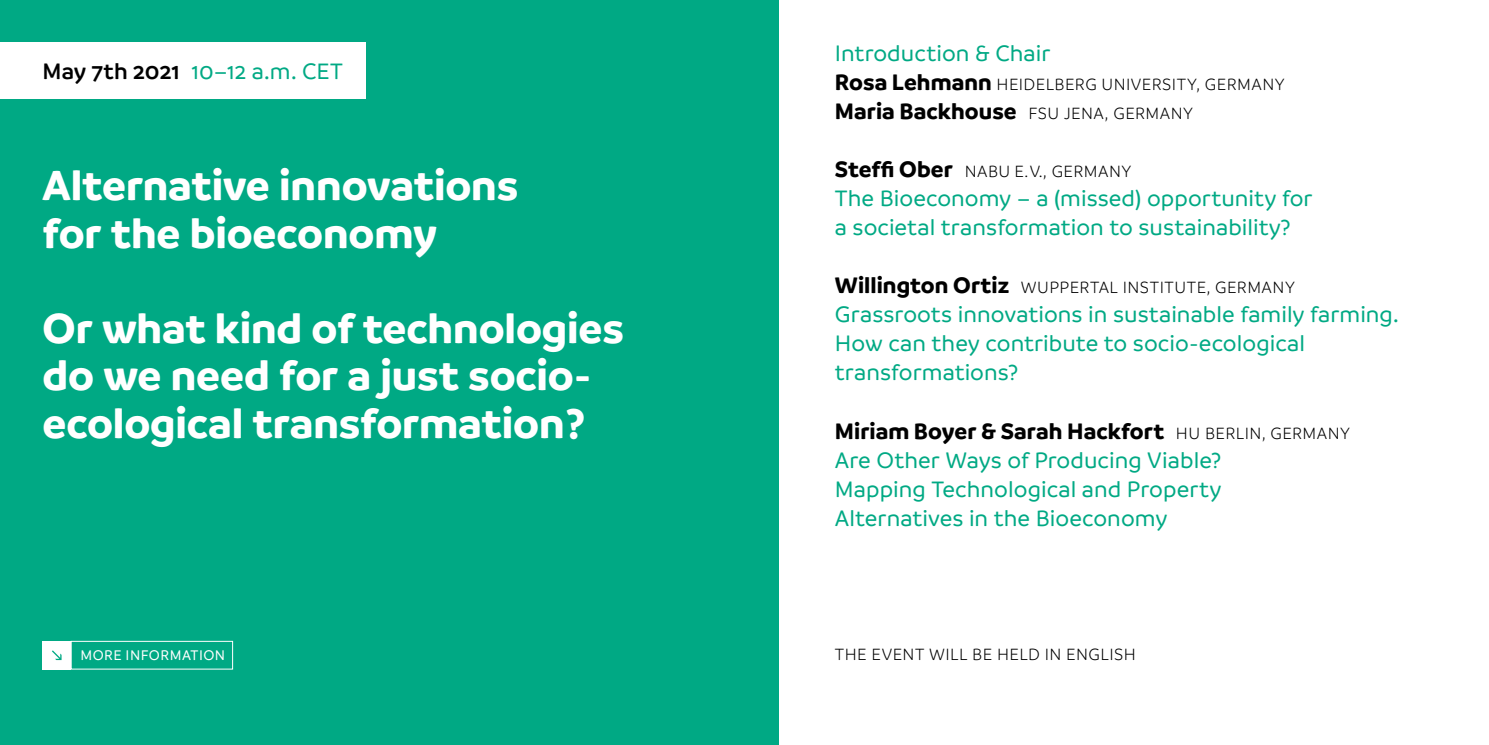
<style>
.page{position:relative;width:1489px;height:745px;background:#fff}
.page>*{position:absolute;margin:0;border:0;box-sizing:border-box;transform-origin:0 0}
.Veranstaltungstitel{font:700 45px/47.5px "Branding";color:#fff}
.Erläuterung{font:500 24px "Branding";letter-spacing:.005em;color:#00a984}
.Name{font:500 24px "Branding";letter-spacing:.005em;color:#00a984}
.Name-2{font:700 24px "Branding";letter-spacing:.005em;color:#000}
.Veranstaltungstitel-2{font:500 24px "Branding";letter-spacing:.005em;color:#00a984}
.Name-3{font:300 17.5px "Branding";letter-spacing:.03em;color:#000}
.Erläuterung-2{font:300 17.5px "Branding";letter-spacing:.025em;color:#000}
.Erläuterung-3{font:500 15px "Branding";letter-spacing:.03em;color:#fff}
.s1{font-weight:600;color:#000}
.s2{font-weight:700;font-size:24px}
.s3{font-weight:300;font-size:17.5px}
</style>
<div class="page">
<div style="left:0;top:0;width:778px;height:744px;background:#00a984"></div>
<div style="left:0;top:43px;width:365px;height:56px;background:#fff"></div>
<div style="left:71px;top:640px;width:162px;height:29px;background:#00a984;border:1px solid #fff"></div>
<div style="left:43px;top:640px;width:28px;height:29px;background:#fff"></div>
<svg style="left:52px;top:650px;width:10px;height:9px"></svg>
<p class="Erläuterung" style="left:43px;top:59px;width:302px"><span class="s1">May 7th 2021</span> 10–12 a.m. CET</p>
<p class="Veranstaltungstitel" style="left:43px;top:161px;width:477px">Alternative innovations for the bioeconomy</p>
<p class="Veranstaltungstitel" style="left:43px;top:304px;width:583px">Or what kind of technologies do we need for a just socio-</p>
<p class="Veranstaltungstitel" style="left:43px;top:399px;width:544px">ecological transformation?</p>
<p class="Erläuterung-3" style="left:80px;top:647px;width:146px">MORE INFORMATION</p>
<p class="Veranstaltungstitel-2" style="left:834px;top:41px;width:217px">Introduction &amp; Chair</p>
<p class="Name-3" style="left:834px;top:75px;width:451px"><span class="s2">Rosa Lehmann</span> HEIDELBERG UNIVERSITY, GERMANY</p>
<p class="Name-3" style="left:834px;top:104px;width:360px"><span class="s2">Maria Backhouse</span> FSU JENA, GERMANY</p>
<p class="Name-3" style="left:834px;top:162px;width:298px"><span class="s2">Steffi Ober</span> NABU E.V., GERMANY</p>
<p class="Name" style="left:834px;top:186px;width:479px">The Bioeconomy – a (missed) opportunity for</p>
<p class="Name" style="left:834px;top:215px;width:457px">a societal transformation to sustainability?</p>
<p class="Name-3" style="left:834px;top:278px;width:461px"><span class="s2">Willington Ortiz</span> WUPPERTAL INSTITUTE, GERMANY</p>
<p class="Name" style="left:834px;top:302px;width:565px">Grassroots innovations in sustainable family farming.</p>
<p class="Erläuterung" style="left:834px;top:331px;width:471px">How can they contribute to socio-ecological</p>
<p class="Erläuterung" style="left:834px;top:360px;width:185px">transformations?</p>
<p class="Name-2" style="left:834px;top:416px;width:517px">Miriam Boyer &amp; Sarah Hackfort <span class="s3">HU BERLIN, GERMANY</span></p>
<p class="Erläuterung" style="left:834px;top:447px;width:388px">Are Other Ways of Producing Viable?</p>
<p class="Erläuterung" style="left:834px;top:476px;width:388px">Mapping Technological and Property</p>
<p class="Erläuterung" style="left:834px;top:505px;width:334px">Alternatives in the Bioeconomy</p>
<p class="Erläuterung-2" style="left:834px;top:644px;width:302px">THE EVENT WILL BE HELD IN ENGLISH</p>
</div>
